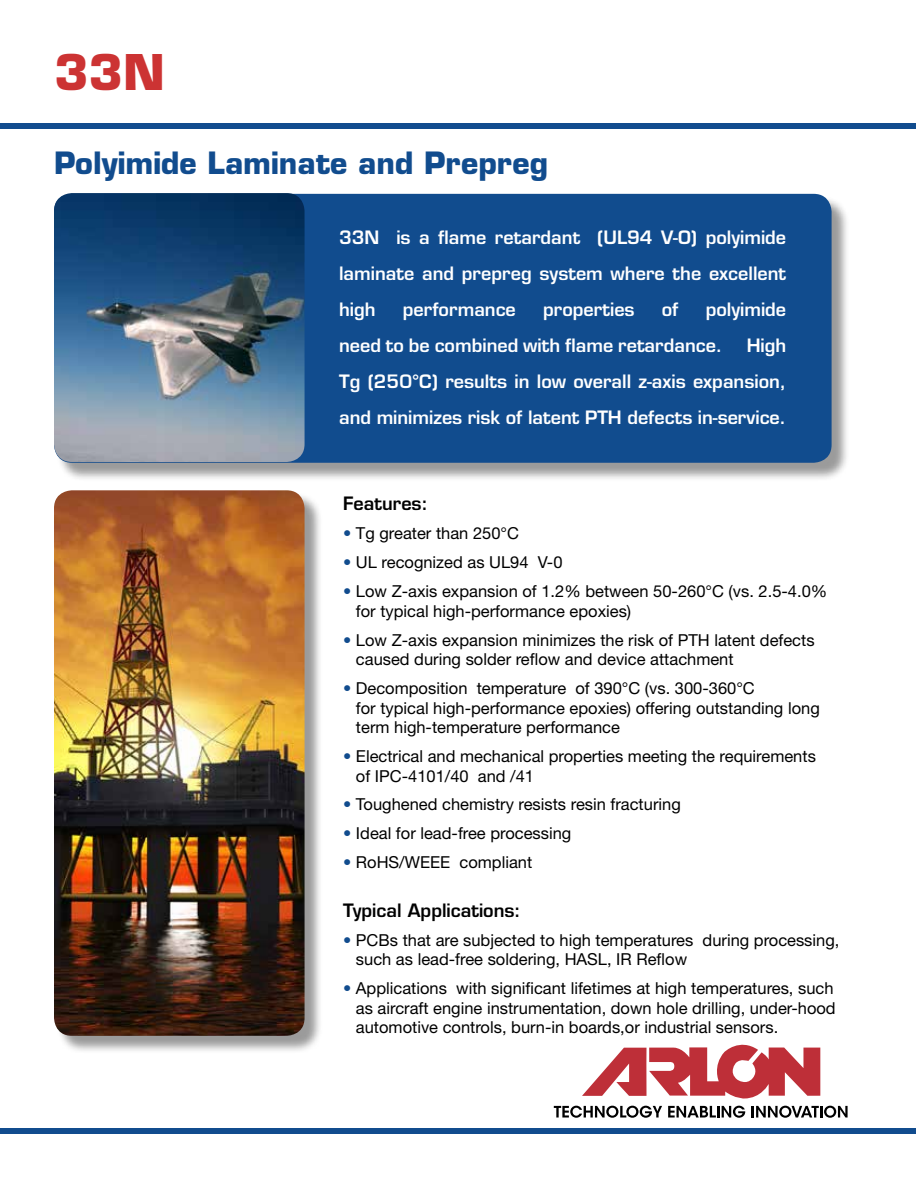
<style>
.page{position:relative;width:918px;height:1188px;background:#fff}
.page>*{position:absolute;margin:0;border:0;box-sizing:border-box;transform-origin:0 0}
.t1{font:700 48px "Eurostile LT Std";color:#c33}
.t2{font:700 30px "Eurostile LT Std";color:#114c8e}
.t3{font:600 18px/36px "Eurostile LT Std";color:#fff;text-align:justify}
.t4{font:600 18px "Eurostile LT Std";color:#000}
.t5{font:16.5px/19.5px "Helvetica Neue";color:#000}
.s1{color:#114c8e}
</style>
<div class="page">
<div style="left:56px;top:196px;width:795px;height:285px;background:#000;opacity:.4"></div>
<div style="left:54px;top:194px;width:778px;height:269px;background:#114c8e;border-radius:18px"></div>
<div style="left:0;top:124px;width:915px;height:5px;background:#114c8e"></div>
<img style="left:54px;top:193px;width:251px;height:269px">
<div style="left:0;top:1129px;width:916px;height:5px;background:#114c8e"></div>
<svg style="left:582px;top:1045px;width:238px;height:54px"></svg>
<svg style="left:554px;top:1106px;width:108px;height:12px"></svg>
<svg style="left:668px;top:1106px;width:77px;height:12px"></svg>
<svg style="left:752px;top:1106px;width:96px;height:12px"></svg>
<div style="left:56px;top:493px;width:268px;height:562px;background:#000;opacity:.4"></div>
<img style="left:54px;top:490px;width:251px;height:546px">
<h1 class="t1" style="left:54px;top:43px;width:112px">33N</h1>
<h2 class="t2" style="left:54px;top:144px;width:496px">Polyimide Laminate and Prepreg</h2>
<p class="t3" style="left:339px;top:219px;width:449px">33N is a flame retardant (UL94 V-O) polyimide laminate and prepreg system where the excellent high</p>
<p class="t3" style="left:339px;top:291px;width:449px;text-indent:367px">polyimide need to be combined with flame retardance.</p>
<p class="t3" style="left:403px;top:291px;width:115px">performance</p>
<p class="t3" style="left:543px;top:291px;width:93px">properties</p>
<p class="t3" style="left:662px;top:291px;width:18px">of</p>
<p class="t3" style="left:339px;top:327px;width:449px;text-indent:408px">High Tg (250°C) results in low overall z-axis expansion, and minimizes risk of latent PTH defects in-service.</p>
<p class="t4" style="left:343px;top:492px;width:86px">Features:</p>
<p class="t5" style="left:343px;top:523px;width:177px"><span class="s1">•</span> Tg greater than 250°C</p>
<p class="t5" style="left:343px;top:552px;width:221px"><span class="s1">•</span> UL recognized as UL94 V-0</p>
<p class="t5" style="left:356px;top:581px;width:473px;text-indent:-13px"><span class="s1">•</span> Low Z-axis expansion of 1.2% between 50-260°C (vs. 2.5-4.0% for typical high-performance epoxies)</p>
<p class="t5" style="left:356px;top:630px;width:460px;text-indent:-13px"><span class="s1">•</span> Low Z-axis expansion minimizes the risk of PTH latent defects caused during solder reflow and device attachment</p>
<p class="t5" style="left:356px;top:678px;width:465px;text-indent:-13px"><span class="s1">•</span> Decomposition temperature of 390°C (vs. 300-360°C<br>for typical high-performance epoxies) offering outstanding long term high-temperature performance</p>
<p class="t5" style="left:356px;top:746px;width:461px;text-indent:-13px"><span class="s1">•</span> Electrical and mechanical properties meeting the requirements of IPC-4101/40 and /41</p>
<p class="t5" style="left:343px;top:795px;width:339px"><span class="s1">•</span> Toughened chemistry resists resin fracturing</p>
<p class="t5" style="left:343px;top:824px;width:230px"><span class="s1">•</span> Ideal for lead-free processing</p>
<p class="t5" style="left:343px;top:853px;width:191px"><span class="s1">•</span> RoHS/WEEE compliant</p>
<p class="t4" style="left:343px;top:899px;width:179px">Typical Applications:</p>
<p class="t5" style="left:356px;top:930px;width:485px;text-indent:-13px"><span class="s1">•</span> PCBs that are subjected to high temperatures during processing, such as lead-free soldering, HASL, IR Reflow</p>
<p class="t5" style="left:356px;top:978px;width:481px;text-indent:-13px"><span class="s1">•</span> Applications with significant lifetimes at high temperatures, such as aircraft engine instrumentation, down hole drilling, under-hood automotive controls, burn-in boards,or industrial sensors.</p>
</div>
